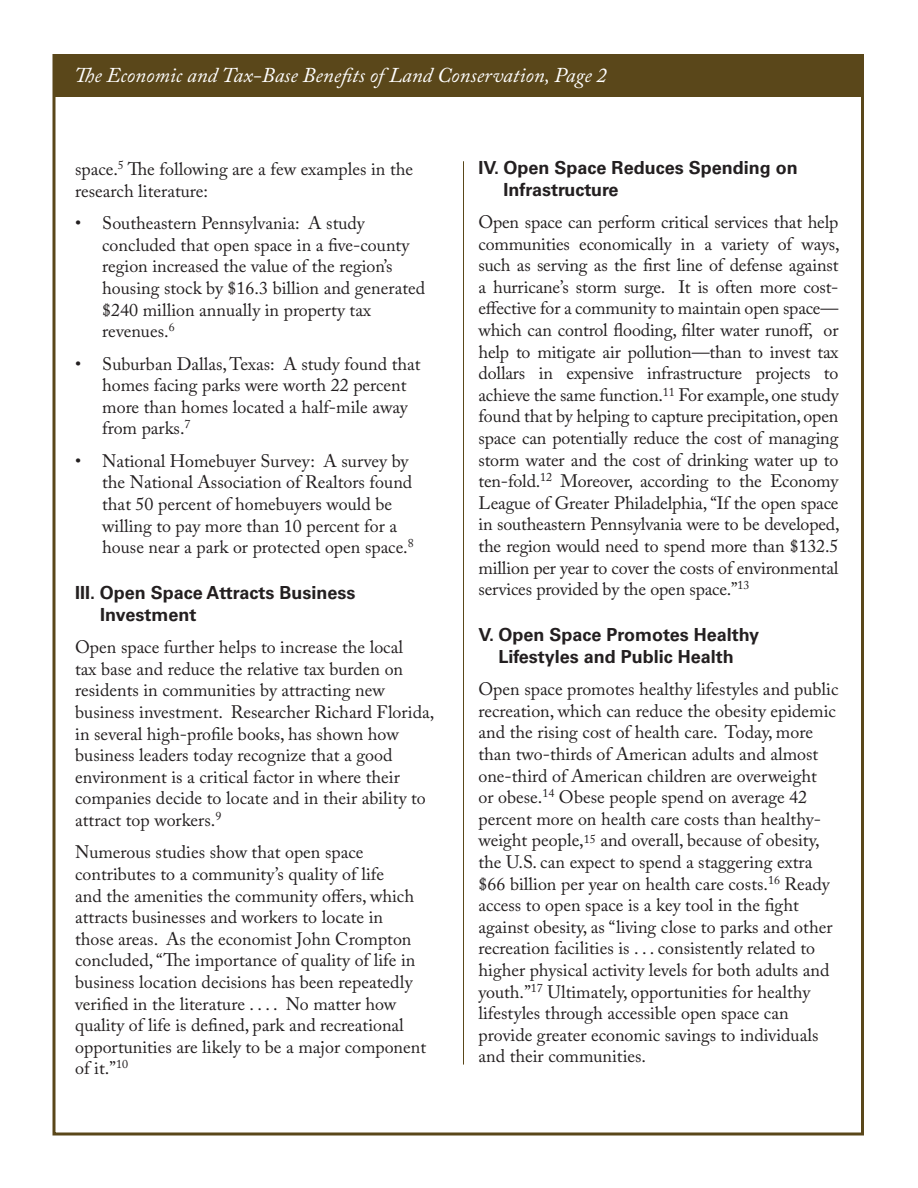
<style>
.page{position:relative;width:918px;height:1188px;background:#fff}
.page>*{position:absolute;margin:0;border:0;box-sizing:border-box;transform-origin:0 0}
.Subtitle{font:italic 21px "Adobe Caslon Pro";color:#fff}
.Normal_text{font:18px/21.6px "Adobe Caslon Pro";color:#231f20}
.Emph_text{font:700 18px/21.6px "Univers";color:#231f20}
</style>
<div class="page">
<div style="left:52px;top:54px;width:812px;height:1082px;background:#fff;border:3px solid #5a471a"></div>
<hr style="left:463px;top:161px;width:1px;height:904px;background:#5a471a">
<div style="left:54px;top:54px;width:810px;height:43px;background:#5a471a"></div>
<p class="Subtitle" style="left:74px;top:63px;width:534px">The Economic and Tax-Base Benefits of Land Conservation, Page 2</p>
<p class="Normal_text" style="left:75px;top:158px;width:339px">space.<sup>5</sup> The following are a few examples in the research literature:</p>
<p class="Normal_text" style="left:102px;top:212px;width:324px;text-indent:-27px">• Southeastern Pennsylvania: A study concluded that open space in a five-county region increased the value of the region’s housing stock by $16.3 billion and generated $240 million annually in property tax revenues.<sup>6</sup></p>
<p class="Normal_text" style="left:102px;top:353px;width:320px;text-indent:-27px">• Suburban Dallas, Texas: A study found that homes facing parks were worth 22 percent more than homes located a half-mile away from parks.<sup>7</sup></p>
<p class="Normal_text" style="left:102px;top:450px;width:313px;text-indent:-27px">• National Homebuyer Survey: A survey by the National Association of Realtors found that 50 percent of homebuyers would be willing to pay more than 10 percent for a house near a park or protected open space.<sup>8</sup></p>
<p class="Emph_text" style="left:100px;top:582px;width:257px;text-indent:-25px">III. Open Space Attracts Business<br>Investment</p>
<p class="Normal_text" style="left:75px;top:636px;width:361px">Open space further helps to increase the local<br>tax base and reduce the relative tax burden on residents in communities by attracting new business investment. Researcher Richard Florida, in several high-profile books, has shown how business leaders today recognize that a good environment is a critical factor in where their companies decide to locate and in their ability to attract top workers.<sup>9</sup></p>
<p class="Normal_text" style="left:75px;top:841px;width:352px">Numerous studies show that open space contributes to a community’s quality of life<br>and the amenities the community offers, which attracts businesses and workers to locate in<br>those areas. As the economist John Crompton concluded, “The importance of quality of life in business location decisions has been repeatedly verified in the literature . . . . No matter how quality of life is defined, park and recreational opportunities are likely to be a major component of it.”<sup>10</sup></p>
<p class="Emph_text" style="left:504px;top:157px;width:296px;text-indent:-25px">IV. Open Space Reduces Spending on<br>Infrastructure</p>
<p class="Normal_text" style="left:478px;top:211px;width:363px;text-align:justify">Open space can perform critical services that help communities economically in a variety of ways, such as serving as the first line of defense against a hurricane’s storm surge. It is often more cost&shy;effective for a community to maintain open space— which can control flooding, filter water runoff, or help to mitigate air pollution—than to invest tax dollars in expensive infrastructure projects to achieve the same function.<sup>11</sup> For example, one study found that by helping to capture precipitation, open space can potentially reduce the cost of managing storm water and the cost of drinking water up to ten-fold.<sup>12</sup> Moreover, according to the Economy League of Greater Philadelphia, “If the open space in southeastern Pennsylvania were to be developed, the region would need to spend more than $132.5 million per year to cover the costs of environmental services provided by the open space.”<sup>13</sup></p>
<p class="Emph_text" style="left:478px;top:624px;width:282px;text-align:center">V. Open Space Promotes Healthy<br>Lifestyles and Public Health</p>
<p class="Normal_text" style="left:478px;top:678px;width:361px">Open space promotes healthy lifestyles and public recreation, which can reduce the obesity epidemic and the rising cost of health care. Today, more than two-thirds of American adults and almost one-third of American children are overweight<br>or obese.<sup>14</sup> Obese people spend on average 42 percent more on health care costs than healthy&shy;weight people,<sup>15</sup> and overall, because of obesity, the U.S. can expect to spend a staggering extra $66 billion per year on health care costs.<sup>16</sup> Ready access to open space is a key tool in the fight against obesity, as “living close to parks and other recreation facilities is . . . consistently related to higher physical activity levels for both adults and youth.”<sup>17</sup> Ultimately, opportunities for healthy lifestyles through accessible open space can provide greater economic savings to individuals and their communities.</p>
</div>
